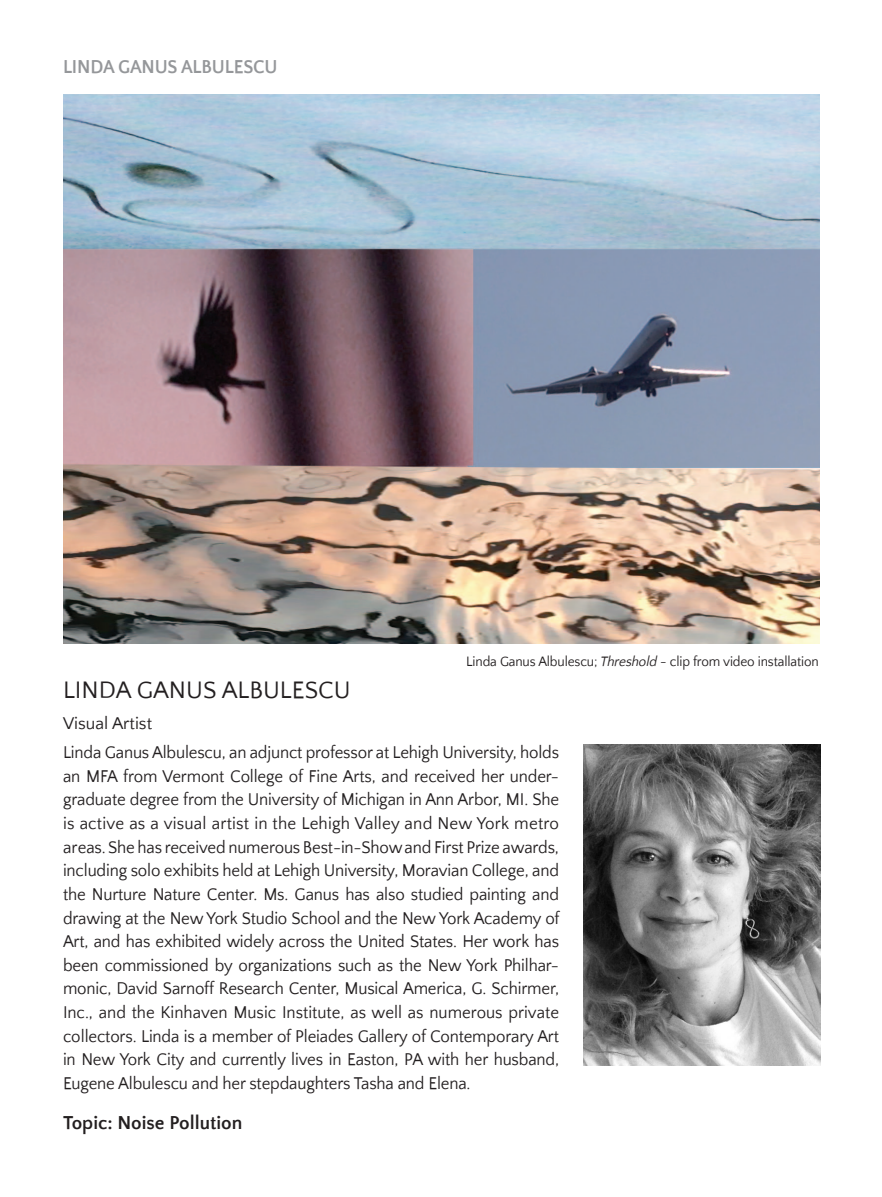
<style>
.page{position:relative;width:882px;height:1197px;background:#fff}
.page>*{position:absolute;margin:0;border:0;box-sizing:border-box;transform-origin:0 0}
.t1{font:24.5px "Quattrocento Sans";color:#231f20}
.t2{font:700 19.25px "Quattrocento Sans";color:#231f20}
.t3{font:700 19.25px "Quattrocento Sans";letter-spacing:-.01em;color:#95979a;scale:.96 1}
.t4{font:17.5px/23.6px "Quattrocento Sans";letter-spacing:-.01em;color:#231f20;text-align:justify;scale:.96 1}
.t5{font:17.5px "Quattrocento Sans";letter-spacing:-.01em;color:#231f20}
.t6{font:14px "Quattrocento Sans";letter-spacing:-.01em;color:#231f20;scale:.96 1}
.s1{font-style:italic}
</style>
<div class="page">
<img style="left:583px;top:745px;width:238px;height:321px">
<img style="left:63px;top:95px;width:756px;height:549px">
<p class="t3" style="left:63px;top:57px;width:225px">LINDA GANUS ALBULESCU</p>
<p class="t6" style="left:466px;top:655px;width:369px">Linda Ganus Albulescu; <span class="s1">Threshold</span> - clip from video installation</p>
<p class="t1" style="left:63px;top:677px;width:289px">LINDA GANUS ALBULESCU</p>
<p class="t5" style="left:63px;top:714px;width:91px">Visual Artist</p>
<p class="t4" style="left:63px;top:741px;width:519px">Linda Ganus Albulescu, an adjunct professor at Lehigh University, holds an MFA from Vermont College of Fine Arts, and received her under&shy;graduate degree from the University of Michigan in Ann Arbor, MI. She is active as a visual artist in the Lehigh Valley and New York metro areas. She has received numerous Best-in-Show and First Prize awards, including solo exhibits held at Lehigh University, Moravian College, and the Nurture Nature Center. Ms. Ganus has also studied painting and drawing at the New York Studio School and the New York Academy of Art, and has exhibited widely across the United States. Her work has been commissioned by organizations such as the New York Philhar&shy;monic, David Sarnoff Research Center, Musical America, G. Schirmer, Inc., and the Kinhaven Music Institute, as well as numerous private collectors. Linda is a member of Pleiades Gallery of Contemporary Art in New York City and currently lives in Easton, PA with her husband, Eugene Albulescu and her stepdaughters Tasha and Elena.</p>
<p class="t2" style="left:63px;top:1113px;width:181px">Topic: Noise Pollution</p>
</div>
